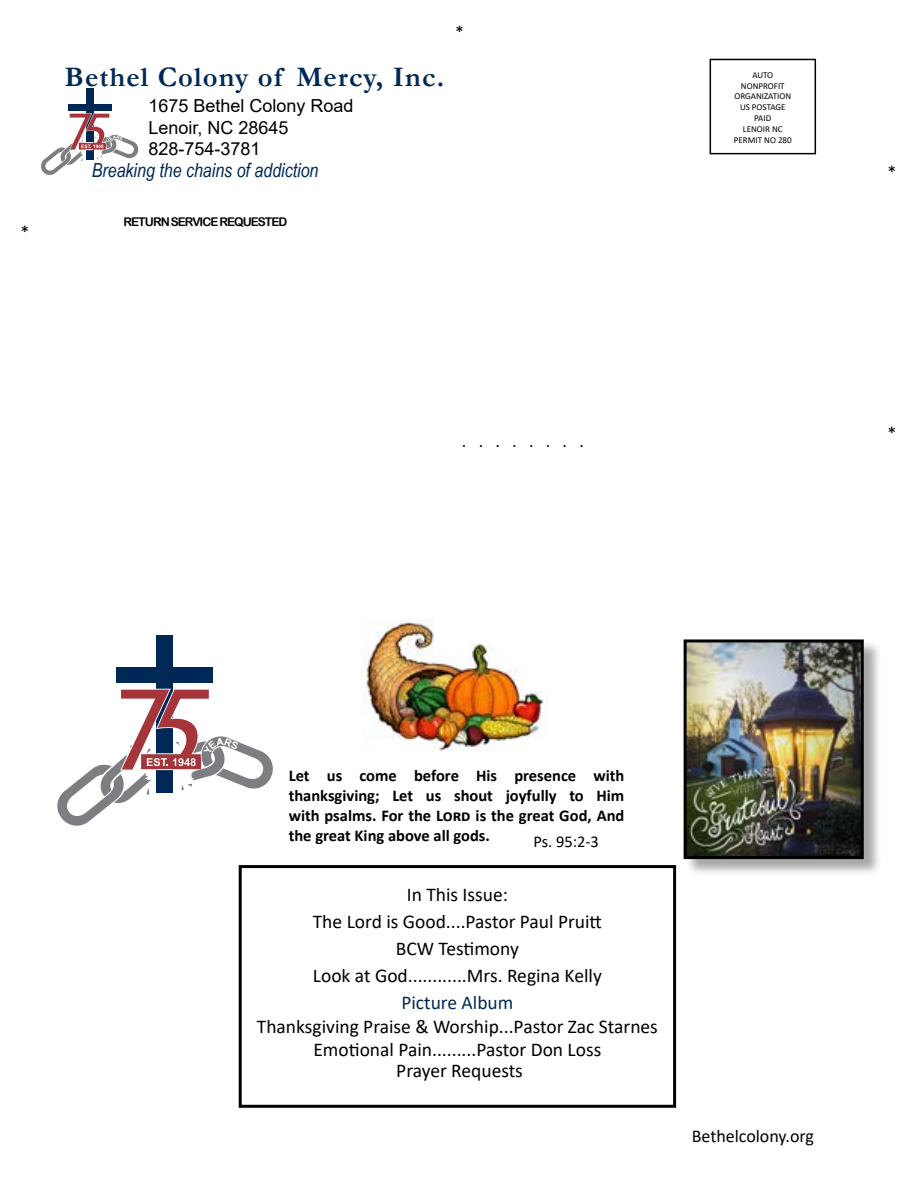
<style>
.page{position:relative;width:918px;height:1188px;background:#fff}
.page>*{position:absolute;margin:0;border:0;box-sizing:border-box;transform-origin:0 0}
.t1{font:700 28.5px "Garamond";letter-spacing:.04em;color:#002856}
.t2{font:19.5px/27px "Calibri";color:#000;text-align:center}
.t3{font:italic 19.5px "Arial Narrow";color:#002856}
.t4{font:19.5px "Calibri";color:#002856}
.t5{font:18px/21.6px "Arial";color:#000}
.t6{font:18px "Calibri";color:#000}
.t7{font:700 16.5px/19.8px "Calibri";color:#000;text-align:justify}
.t8{font:16.5px "Calibri";color:#000}
.t9{font:12px "Arial Rounded MT Bold";letter-spacing:-.08em;color:#000}
.t10{font:9px/10.8px "Calibri";color:#000;text-align:center}
</style>
<div class="page">
<div style="left:156px;top:635px;width:17px;height:158px;background:#002856"></div>
<div style="left:117px;top:668px;width:96px;height:15px;background:#002856"></div>
<svg style="left:57px;top:689px;width:216px;height:137px"></svg>
<img style="left:362px;top:619px;width:182px;height:132px">
<div style="left:686px;top:640px;width:196px;height:236px;background:#000;opacity:.35"></div>
<img style="left:688px;top:643px;width:172px;height:212px">
<div style="left:684px;top:639px;width:180px;height:220px;border:3px solid #000"></div>
<div style="left:710px;top:59px;width:106px;height:95px;border:2px solid #000"></div>
<div style="left:239px;top:865px;width:437px;height:243px;border:3px solid #000"></div>
<div style="left:86px;top:89px;width:7px;height:71px;background:#002856"></div>
<div style="left:68px;top:104px;width:43px;height:6px;background:#002856"></div>
<svg style="left:41px;top:113px;width:98px;height:62px"></svg>
<p class="t6" style="left:20px;top:220px;width:10px">*</p>
<p class="t6" style="left:455px;top:20px;width:10px">*</p>
<h1 class="t1" style="left:65px;top:58px;width:381px">Bethel Colony of Mercy, Inc.</h1>
<p class="t5" style="left:148px;top:95px;width:207px">1675 Bethel Colony Road<br>Lenoir, NC 28645<br>828-754-3781</p>
<p class="t3" style="left:92px;top:157px;width:228px">Breaking the chains of addiction</p>
<p class="t9" style="left:124px;top:215px;width:165px">RETURN SERVICE REQUESTED</p>
<p class="t6" style="left:462px;top:429px;width:123px">........</p>
<p class="t10" style="left:734px;top:69px;width:59px">AUTO<br>NONPROFIT<br>ORGANIZATION<br>US POSTAGE<br>PAID<br>LENOIR NC<br>PERMIT NO 280</p>
<p class="t6" style="left:888px;top:160px;width:10px">*</p>
<p class="t6" style="left:888px;top:421px;width:10px">*</p>
<p class="t7" style="left:289px;top:766px;width:337px">Let us come before His presence with thanksgiving; Let us shout joyfully to Him with psalms. For the Lord is the great God, And the great King above all gods.</p>
<p class="t8" style="left:533px;top:830px;width:67px">Ps. 95:2-3</p>
<p class="t2" style="left:313px;top:881px;width:291px">In This Issue:<br>The Lord is Good....Pastor Paul Pruitt<br>BCW Testimony<br>Look at God............Mrs. Regina Kelly</p>
<p class="t4" style="left:401px;top:989px;width:114px">Picture Album</p>
<p class="t2" style="left:257px;top:1014px;width:403px;line-height:23.4px">Thanksgiving Praise &amp; Worship...Pastor Zac Starnes<br>Emotional Pain.........Pastor Don Loss</p>
<p class="t2" style="left:396px;top:1057px;width:128px">Prayer Requests</p>
<p class="t6" style="left:692px;top:1123px;width:124px">Bethelcolony.org</p>
</div>
